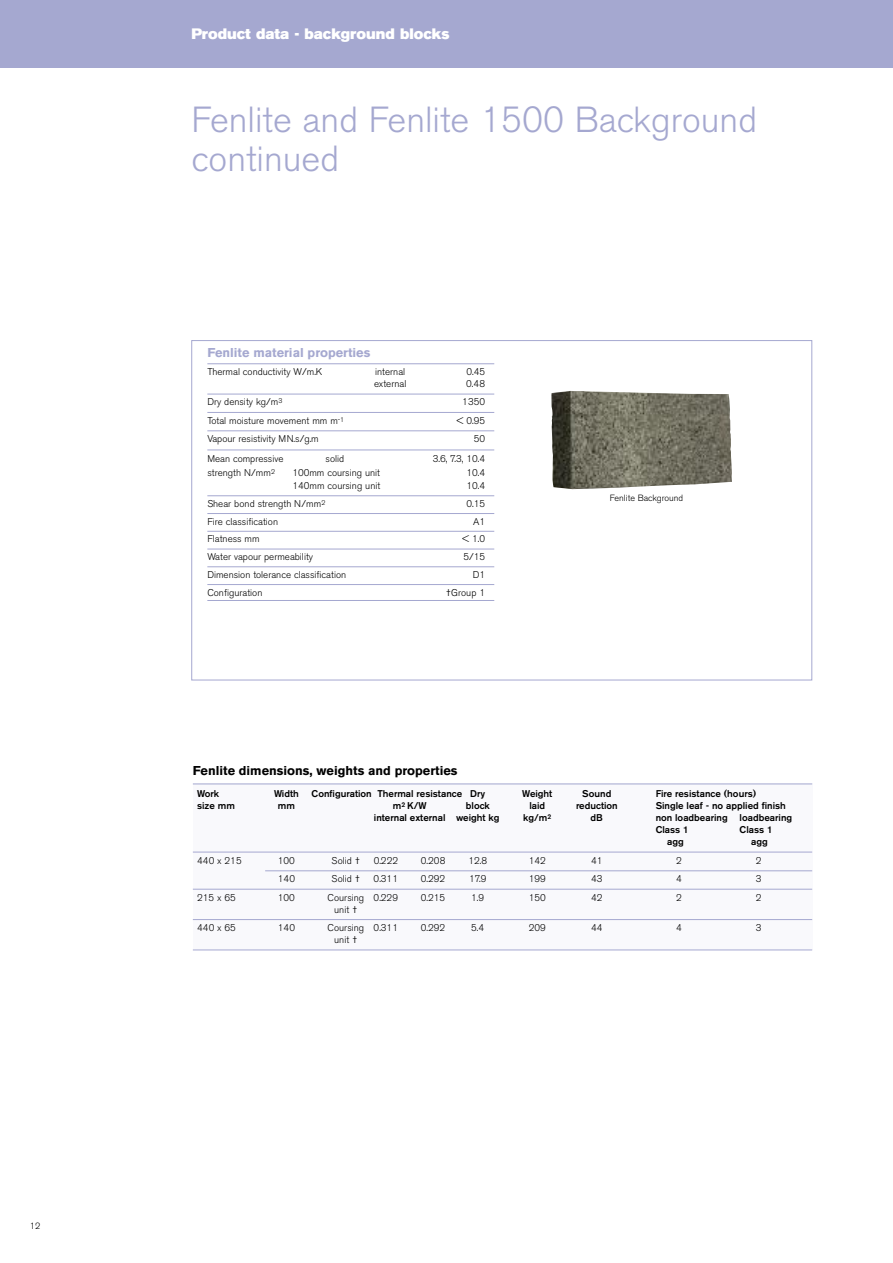
<style>
.page{position:relative;width:893px;height:1263px;background:#fff}
.page>*{position:absolute;margin:0;border:0;box-sizing:border-box;transform-origin:0 0}
.t1{font:300 36px/39px "Akzidenz Grotesk BE";color:#a5a8d0}
.t2{font:15px "Akzidenz Grotesk BE Super";color:#fff}
.t3{font:700 12.75px "Akzidenz Grotesk BE";color:#000}
.t4{font:700 12.75px "Akzidenz Grotesk BE";color:#a5a8d0}
.t5{font:300 9.75px "Akzidenz Grotesk BE";color:#000}
.t6{font:500 9.75px/12px "Akzidenz Grotesk BE";color:#000}
.t7{font:300 9px "Akzidenz Grotesk BE";color:#000}
</style>
<div class="page">
<div style="left:0;top:0;width:893px;height:68px;background:#a5a8d0"></div>
<div style="left:193px;top:784px;width:619px;height:166px;background:#f9f9fc"></div>
<hr style="left:193px;top:783px;width:619px;height:1px;background:#a5a8d0">
<hr style="left:193px;top:852px;width:619px;height:1px;background:#a5a8d0">
<hr style="left:265px;top:870px;width:547px;height:1px;background:#a5a8d0">
<hr style="left:193px;top:889px;width:619px;height:1px;background:#a5a8d0">
<hr style="left:193px;top:919px;width:619px;height:1px;background:#a5a8d0">
<hr style="left:193px;top:949px;width:619px;height:1px;background:#a5a8d0">
<hr style="left:207px;top:363px;width:287px;height:1px;background:#a5a8d0">
<hr style="left:207px;top:394px;width:287px;height:1px;background:#a5a8d0">
<hr style="left:207px;top:412px;width:287px;height:1px;background:#a5a8d0">
<hr style="left:207px;top:430px;width:287px;height:1px;background:#a5a8d0">
<hr style="left:207px;top:450px;width:287px;height:1px;background:#a5a8d0">
<hr style="left:207px;top:495px;width:287px;height:1px;background:#a5a8d0">
<hr style="left:207px;top:513px;width:287px;height:1px;background:#a5a8d0">
<hr style="left:207px;top:531px;width:287px;height:1px;background:#a5a8d0">
<hr style="left:207px;top:549px;width:287px;height:1px;background:#a5a8d0">
<hr style="left:207px;top:566px;width:287px;height:1px;background:#a5a8d0">
<hr style="left:207px;top:584px;width:287px;height:1px;background:#a5a8d0">
<hr style="left:207px;top:600px;width:287px;height:1px;background:#a5a8d0">
<img style="left:551px;top:391px;width:181px;height:98px">
<p class="t7" style="left:30px;top:1222px;width:12px">12</p>
<h2 class="t2" style="left:191px;top:27px;width:260px">Product data - background blocks</h2>
<h1 class="t1" style="left:191px;top:103px;width:567px">Fenlite and Fenlite 1500 Background continued</h1>
<h3 class="t4" style="left:207px;top:347px;width:164px">Fenlite material properties</h3>
<p class="t5" style="left:207px;top:367px;width:117px">Thermal conductivity W/m.K</p>
<p class="t5" style="left:375px;top:367px;width:32px">internal</p>
<p class="t5" style="left:466px;top:367px;width:20px">0.45</p>
<p class="t5" style="left:374px;top:379px;width:34px">external</p>
<p class="t5" style="left:466px;top:379px;width:20px">0.48</p>
<p class="t5" style="left:207px;top:398px;width:76px">Dry density kg/m<sup>3</sup></p>
<p class="t5" style="left:462px;top:398px;width:24px">1350</p>
<p class="t5" style="left:207px;top:416px;width:138px">Total moisture movement mm m<sup>-1</sup></p>
<p class="t5" style="left:457px;top:416px;width:30px">&lt; 0.95</p>
<p class="t5" style="left:207px;top:435px;width:113px">Vapour resistivity MN.s/g.m</p>
<p class="t5" style="left:474px;top:435px;width:13px">50</p>
<p class="t5" style="left:207px;top:454px;width:78px">Mean compressive</p>
<p class="t5" style="left:326px;top:454px;width:20px">solid</p>
<p class="t5" style="left:433px;top:454px;width:54px">3.6, 7.3, 10.4</p>
<p class="t5" style="left:207px;top:468px;width:69px">strength N/mm<sup>2</sup></p>
<p class="t5" style="left:292px;top:468px;width:89px">100mm coursing unit</p>
<p class="t5" style="left:466px;top:468px;width:20px">10.4</p>
<p class="t5" style="left:292px;top:481px;width:89px">140mm coursing unit</p>
<p class="t5" style="left:466px;top:481px;width:20px">10.4</p>
<p class="t5" style="left:207px;top:499px;width:119px">Shear bond strength N/mm<sup>2</sup></p>
<p class="t5" style="left:466px;top:499px;width:20px">0.15</p>
<p class="t5" style="left:207px;top:517px;width:72px">Fire classification</p>
<p class="t5" style="left:473px;top:517px;width:13px">A1</p>
<p class="t5" style="left:207px;top:535px;width:54px">Flatness mm</p>
<p class="t5" style="left:463px;top:535px;width:24px">&lt; 1.0</p>
<p class="t5" style="left:207px;top:552px;width:107px">Water vapour permeability</p>
<p class="t5" style="left:463px;top:552px;width:23px">5/15</p>
<p class="t5" style="left:207px;top:570px;width:140px">Dimension tolerance classification</p>
<p class="t5" style="left:473px;top:570px;width:14px">D1</p>
<p class="t5" style="left:207px;top:588px;width:57px">Configuration</p>
<p class="t5" style="left:446px;top:588px;width:41px">†Group 1</p>
<p class="t7" style="left:610px;top:494px;width:75px">Fenlite Background</p>
<h3 class="t3" style="left:193px;top:765px;width:266px">Fenlite dimensions, weights and properties</h3>
<p class="t6" style="left:197px;top:789px;width:24px">Work</p>
<p class="t6" style="left:274px;top:789px;width:26px">Width</p>
<p class="t6" style="left:312px;top:789px;width:175px">Configuration Thermal resistance Dry</p>
<p class="t6" style="left:522px;top:789px;width:32px">Weight</p>
<p class="t6" style="left:582px;top:789px;width:31px">Sound</p>
<p class="t6" style="left:656px;top:789px;width:102px">Fire resistance (hours)</p>
<p class="t6" style="left:197px;top:801px;width:39px">size mm</p>
<p class="t6" style="left:278px;top:801px;width:19px">mm</p>
<p class="t6" style="left:393px;top:801px;width:35px">m<sup>2</sup> K/W</p>
<p class="t6" style="left:466px;top:801px;width:25px">block</p>
<p class="t6" style="left:529px;top:801px;width:17px">laid</p>
<p class="t6" style="left:576px;top:801px;width:43px">reduction</p>
<p class="t6" style="left:656px;top:801px;width:132px">Single leaf - no applied finish</p>
<p class="t6" style="left:374px;top:813px;width:127px">internal external weight kg</p>
<p class="t6" style="left:523px;top:813px;width:29px">kg/m<sup>2</sup></p>
<p class="t6" style="left:591px;top:813px;width:14px">dB</p>
<p class="t6" style="left:656px;top:813px;width:138px">non loadbearing loadbearing<br>Class 1</p>
<p class="t6" style="left:740px;top:825px;width:34px">Class 1</p>
<p class="t6" style="left:667px;top:837px;width:18px">agg</p>
<p class="t6" style="left:751px;top:837px;width:18px">agg</p>
<p class="t5" style="left:197px;top:856px;width:46px">440 x 215</p>
<p class="t5" style="left:278px;top:856px;width:19px">100</p>
<p class="t5" style="left:332px;top:856px;width:30px">Solid †</p>
<p class="t5" style="left:374px;top:856px;width:26px">0.222</p>
<p class="t5" style="left:421px;top:856px;width:26px">0.208</p>
<p class="t5" style="left:468px;top:856px;width:20px">12.8</p>
<p class="t5" style="left:529px;top:856px;width:19px">142</p>
<p class="t5" style="left:591px;top:856px;width:13px">41</p>
<p class="t5" style="left:676px;top:856px;width:7px">2</p>
<p class="t5" style="left:756px;top:856px;width:7px">2</p>
<p class="t5" style="left:278px;top:875px;width:19px">140</p>
<p class="t5" style="left:332px;top:875px;width:30px">Solid †</p>
<p class="t5" style="left:374px;top:875px;width:26px">0.311</p>
<p class="t5" style="left:421px;top:875px;width:26px">0.292</p>
<p class="t5" style="left:469px;top:875px;width:19px">17.9</p>
<p class="t5" style="left:529px;top:875px;width:19px">199</p>
<p class="t5" style="left:591px;top:875px;width:13px">43</p>
<p class="t5" style="left:676px;top:875px;width:7px">4</p>
<p class="t5" style="left:756px;top:875px;width:7px">3</p>
<p class="t5" style="left:197px;top:893px;width:40px">215 x 65</p>
<p class="t5" style="left:278px;top:893px;width:19px">100</p>
<p class="t5" style="left:328px;top:893px;width:72px">Coursing 0.229</p>
<p class="t5" style="left:421px;top:893px;width:26px">0.215</p>
<p class="t5" style="left:471px;top:893px;width:14px">1.9</p>
<p class="t5" style="left:529px;top:893px;width:19px">150</p>
<p class="t5" style="left:591px;top:893px;width:13px">42</p>
<p class="t5" style="left:676px;top:893px;width:7px">2</p>
<p class="t5" style="left:756px;top:893px;width:7px">2</p>
<p class="t5" style="left:334px;top:905px;width:25px">unit †</p>
<p class="t5" style="left:197px;top:923px;width:40px">440 x 65</p>
<p class="t5" style="left:278px;top:923px;width:19px">140</p>
<p class="t5" style="left:328px;top:923px;width:72px">Coursing 0.311</p>
<p class="t5" style="left:421px;top:923px;width:26px">0.292</p>
<p class="t5" style="left:471px;top:923px;width:14px">5.4</p>
<p class="t5" style="left:529px;top:923px;width:19px">209</p>
<p class="t5" style="left:591px;top:923px;width:13px">44</p>
<p class="t5" style="left:676px;top:923px;width:7px">4</p>
<p class="t5" style="left:756px;top:923px;width:7px">3</p>
<p class="t5" style="left:334px;top:935px;width:25px">unit †</p>
</div>
